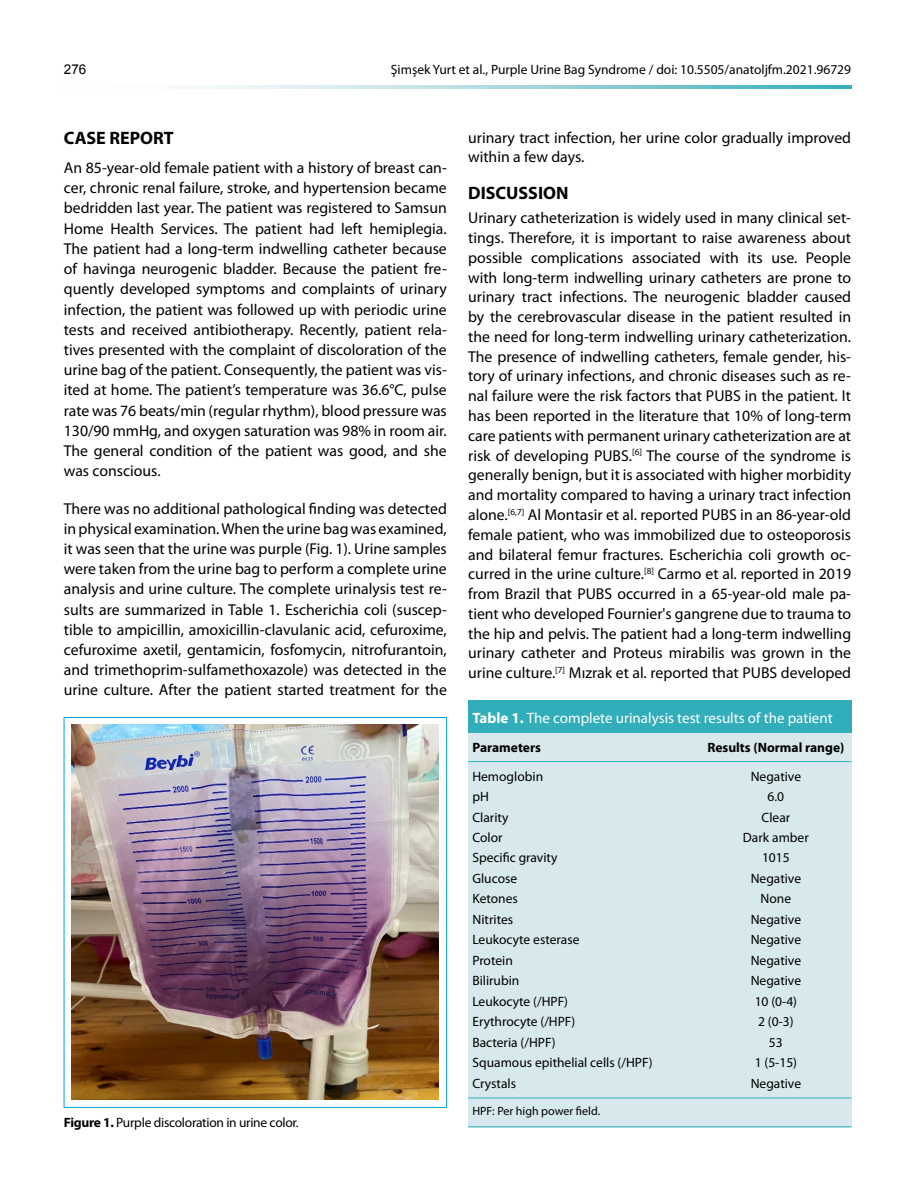
<style>
.page{position:relative;width:915px;height:1191px;background:#fff}
.page>*{position:absolute;margin:0;border:0;box-sizing:border-box;transform-origin:0 0}
.t1{font:700 18px "Myriad Pro";color:#000}
.t2{font:15.75px/20.2px "Myriad Pro";color:#000;text-align:justify}
.t3{font:15px "Myriad Pro";color:#fff}
.t4{font:13.5px "Myriad Pro";color:#000}
.t5{font:13.5px "Myriad Pro";letter-spacing:-.02em;color:#000}
.t6{font:700 13.5px "Myriad Pro";color:#000}
.t7{font:13.5px "Arial";color:#000}
.t8{font:12px "Myriad Pro";color:#000}
.s1{font-weight:700}
</style>
<div class="page">
<svg style="left:194px;top:86px;width:656px;height:3px;background:#9fd5db"></svg>
<img style="left:72px;top:725px;width:366px;height:374px">
<div style="left:468px;top:724px;width:382px;height:403px;background:#d7e9ec"></div>
<div style="left:468px;top:700px;width:382px;height:32px;background:#31aeba"></div>
<hr style="left:468px;top:761px;width:382px;height:1px;background:#31aeba">
<hr style="left:468px;top:1097px;width:382px;height:1px;background:#31aeba">
<hr style="left:468px;top:1126px;width:382px;height:1px;background:#31aeba">
<p class="t7" style="left:64px;top:60px;width:24px">276</p>
<p class="t4" style="left:391px;top:61px;width:461px">Şimşek Yurt et al., Purple Urine Bag Syndrome / doi: 10.5505/anatoljfm.2021.96729</p>
<p class="t1" style="left:64px;top:126px;width:111px">CASE REPORT</p>
<p class="t2" style="left:64px;top:157px;width:384px">An 85-year-old female patient with a history of breast can&shy;cer, chronic renal failure, stroke, and hypertension became bedridden last year. The patient was registered to Samsun Home Health Services. The patient had left hemiplegia.<br>The patient had a long-term indwelling catheter because of havinga neurogenic bladder. Because the patient fre&shy;quently developed symptoms and complaints of urinary infection, the patient was followed up with periodic urine tests and received antibiotherapy. Recently, patient rela&shy;tives presented with the complaint of discoloration of the urine bag of the patient. Consequently, the patient was vis&shy;ited at home. The patient’s temperature was 36.6°C, pulse rate was 76 beats/min (regular rhythm), blood pressure was 130/90 mmHg, and oxygen saturation was 98% in room air.<br>The general condition of the patient was good, and she was conscious.</p>
<p class="t2" style="left:64px;top:498px;width:384px">There was no additional pathological finding was detected in physical examination. When the urine bag was examined, it was seen that the urine was purple (Fig. 1). Urine samples were taken from the urine bag to perform a complete urine analysis and urine culture. The complete urinalysis test re&shy;sults are summarized in Table 1. Escherichia coli (suscep&shy;tible to ampicillin, amoxicillin-clavulanic acid, cefuroxime, cefuroxime axetil, gentamicin, fosfomycin, nitrofurantoin, and trimethoprim-sulfamethoxazole) was detected in the urine culture. After the patient started treatment for the</p>
<p class="t5" style="left:64px;top:1114px;width:236px"><span class="s1">Figure 1.</span> Purple discoloration in urine color.</p>
<p class="t2" style="left:468px;top:127px;width:384px;line-height:19.8px">urinary tract infection, her urine color gradually improved within a few days.</p>
<p class="t1" style="left:468px;top:181px;width:102px">DISCUSSION</p>
<p class="t2" style="left:468px;top:208px;width:384px;line-height:19.8px">Urinary catheterization is widely used in many clinical set&shy;tings. Therefore, it is important to raise awareness about possible complications associated with its use. People with long-term indwelling urinary catheters are prone to urinary tract infections. The neurogenic bladder caused by the cerebrovascular disease in the patient resulted in the need for long-term indwelling urinary catheterization.<br>The presence of indwelling catheters, female gender, his&shy;tory of urinary infections, and chronic diseases such as re&shy;nal failure were the risk factors that PUBS in the patient. It has been reported in the literature that 10% of long-term care patients with permanent urinary catheterization are at risk of developing PUBS.<sup>[6]</sup> The course of the syndrome is generally benign, but it is associated with higher morbidity and mortality compared to having a urinary tract infection alone.<sup>[6,7]</sup> Al Montasir et al. reported PUBS in an 86-year-old female patient, who was immobilized due to osteoporosis and bilateral femur fractures. Escherichia coli growth oc&shy;curred in the urine culture.<sup>[8]</sup> Carmo et al. reported in 2019 from Brazil that PUBS occurred in a 65-year-old male pa&shy;tient who developed Fournier's gangrene due to trauma to the hip and pelvis. The patient had a long-term indwelling urinary catheter and Proteus mirabilis was grown in the urine culture.<sup>[7]</sup> Mızrak et al. reported that PUBS developed</p>
<p class="t3" style="left:472px;top:708px;width:362px"><span class="s1">Table 1.</span> The complete urinalysis test results of the patient</p>
<p class="t6" style="left:472px;top:738px;width:70px">Parameters</p>
<p class="t6" style="left:707px;top:738px;width:139px">Results (Normal range)</p>
<p class="t4" style="left:472px;top:767px;width:72px">Hemoglobin</p>
<p class="t4" style="left:750px;top:767px;width:52px">Negative</p>
<p class="t4" style="left:472px;top:788px;width:18px">pH</p>
<p class="t4" style="left:767px;top:788px;width:18px">6.0</p>
<p class="t4" style="left:472px;top:808px;width:38px">Clarity</p>
<p class="t4" style="left:761px;top:808px;width:30px">Clear</p>
<p class="t4" style="left:472px;top:829px;width:32px">Color</p>
<p class="t4" style="left:742px;top:829px;width:67px">Dark amber</p>
<p class="t4" style="left:472px;top:849px;width:87px">Specific gravity</p>
<p class="t4" style="left:761px;top:849px;width:29px">1015</p>
<p class="t4" style="left:472px;top:870px;width:46px">Glucose</p>
<p class="t4" style="left:750px;top:870px;width:52px">Negative</p>
<p class="t4" style="left:472px;top:890px;width:47px">Ketones</p>
<p class="t4" style="left:760px;top:890px;width:32px">None</p>
<p class="t4" style="left:472px;top:911px;width:42px">Nitrites</p>
<p class="t4" style="left:750px;top:911px;width:52px">Negative</p>
<p class="t4" style="left:472px;top:931px;width:109px">Leukocyte esterase</p>
<p class="t4" style="left:750px;top:931px;width:52px">Negative</p>
<p class="t4" style="left:472px;top:952px;width:42px">Protein</p>
<p class="t4" style="left:750px;top:952px;width:52px">Negative</p>
<p class="t4" style="left:472px;top:972px;width:49px">Bilirubin</p>
<p class="t4" style="left:750px;top:972px;width:52px">Negative</p>
<p class="t4" style="left:472px;top:992px;width:97px">Leukocyte (/HPF)</p>
<p class="t4" style="left:754px;top:992px;width:44px">10 (0-4)</p>
<p class="t4" style="left:472px;top:1013px;width:104px">Erythrocyte (/HPF)</p>
<p class="t4" style="left:757px;top:1013px;width:37px">2 (0-3)</p>
<p class="t4" style="left:472px;top:1033px;width:85px">Bacteria (/HPF)</p>
<p class="t4" style="left:768px;top:1033px;width:15px">53</p>
<p class="t4" style="left:472px;top:1054px;width:181px">Squamous epithelial cells (/HPF)</p>
<p class="t4" style="left:754px;top:1054px;width:44px">1 (5-15)</p>
<p class="t4" style="left:472px;top:1074px;width:45px">Crystals</p>
<p class="t4" style="left:750px;top:1074px;width:52px">Negative</p>
<p class="t8" style="left:472px;top:1103px;width:129px">HPF: Per high power field.</p>
</div>
